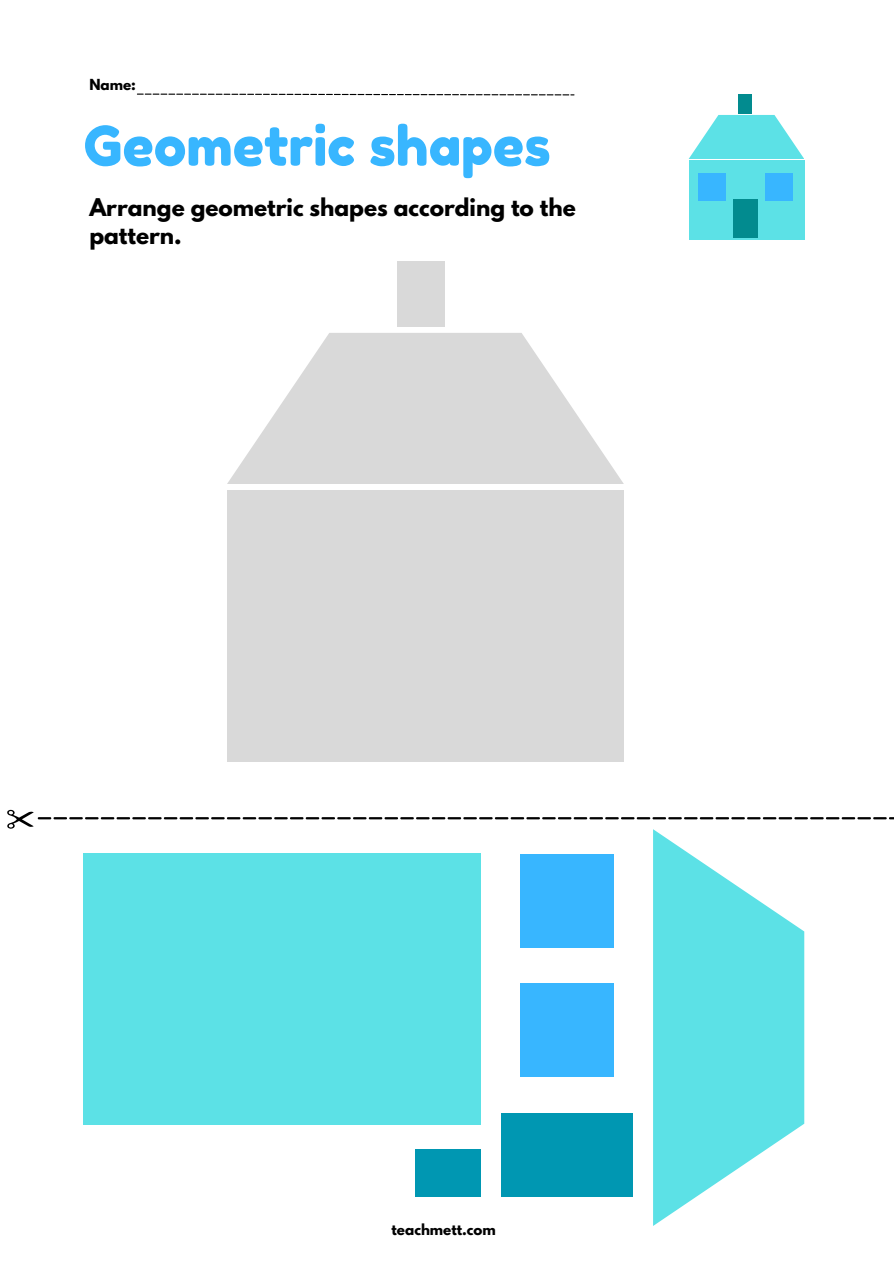
<style>
.page{position:relative;width:894px;height:1264px;background:#fff}
.page>*{position:absolute;margin:0;border:0;box-sizing:border-box;transform-origin:0 0}
.t1{font:54.45px "Fredoka One";color:#38b6ff}
.t2{font:700 21.6px/28.2px "League Spartan";color:#000}
.t3{font:700 13.5px "League Spartan";color:#000}
</style>
<div class="page">
<svg style="left:137px;top:94px;width:437px;height:1px"></svg>
<svg style="left:7px;top:809px;width:886px;height:20px"></svg>
<div style="left:227px;top:489px;width:396px;height:272px;background:#d9d9d9"></div>
<svg style="left:227px;top:333px;width:396px;height:151px;fill:#d9d9d9"></svg>
<div style="left:397px;top:261px;width:47px;height:66px;background:#d9d9d9"></div>
<div style="left:688px;top:161px;width:116px;height:79px;background:#5ce1e6"></div>
<svg style="left:688px;top:115px;width:116px;height:44px"></svg>
<div style="left:697px;top:173px;width:28px;height:27px;background:#38b6ff"></div>
<div style="left:765px;top:173px;width:27px;height:27px;background:#38b6ff"></div>
<div style="left:732px;top:200px;width:25px;height:38px;background:#028b8f"></div>
<div style="left:738px;top:94px;width:13px;height:19px;background:#028b8f"></div>
<div style="left:84px;top:853px;width:396px;height:272px;background:#5ce1e6"></div>
<svg style="left:653px;top:829px;width:151px;height:396px;fill:#5ce1e6"></svg>
<div style="left:520px;top:983px;width:93px;height:93px;background:#38b6ff"></div>
<div style="left:520px;top:854px;width:93px;height:94px;background:#38b6ff"></div>
<div style="left:501px;top:1113px;width:131px;height:83px;background:#0097b2"></div>
<div style="left:415px;top:1149px;width:66px;height:47px;background:#0097b2"></div>
<h2 class="t3" style="left:89px;top:78px;width:48px">Name:</h2>
<p class="t1" style="left:84px;top:113px;width:468px">Geometric shapes</p>
<h1 class="t2" style="left:89px;top:196px;width:487px">Arrange geometric shapes according to the pattern.</h1>
<p class="t3" style="left:391px;top:1223px;width:105px">teachmett.com</p>
</div>
